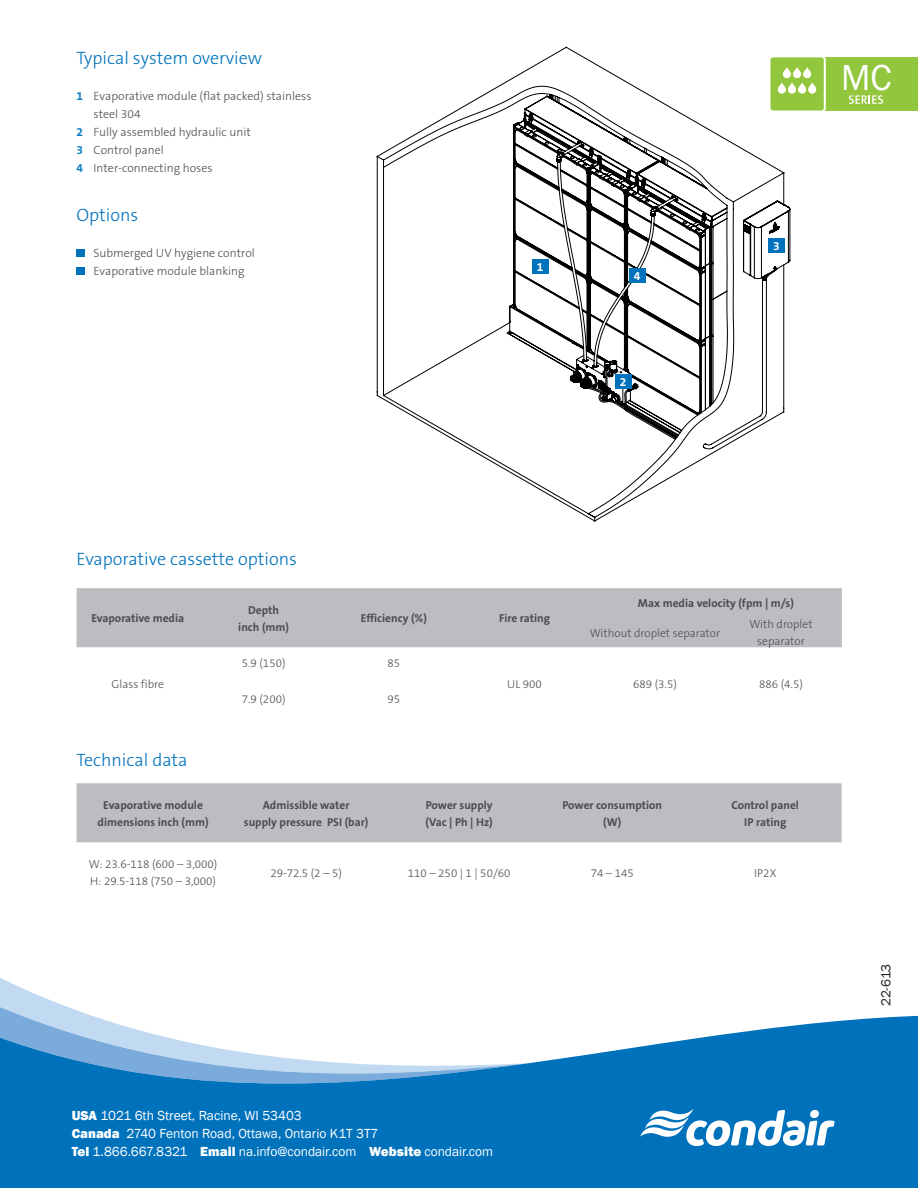
<style>
.page{position:relative;width:918px;height:1188px;background:#fff}
.page>*{position:absolute;margin:0;border:0;box-sizing:border-box;transform-origin:0 0}
.t1{font:37.5px "Franklin Gothic";color:#fff}
._3_LEAD_TEXT{font:300 18px "The Sans B W3";color:#0072bc}
.t2{font:13.5px "Franklin Gothic";color:#fff}
.Hospital_Reference{font:13.5px "Franklin Gothic";color:#231f20}
._8pt_table___Bullet{font:300 12px/18px "The Sans B W3";color:#4b4c4d}
._8pt_table___Bullet-2{font:700 12px "The Sans B W7";color:#fff}
.Table_Text{font:700 11.55px/17px "The Sans B W7";color:#4b4c4d;text-align:center}
.Table_Text-2{font:300 11.55px/17px "The Sans B W3";color:#4b4c4d;text-align:center}
.s1{font-family:"The Sans B W7";font-weight:700;color:#0d7ec3}
.s2{font-weight:800}
</style>
<div class="page">
<svg style="left:377px;top:47px;width:359px;height:474px"></svg>
<svg style="left:577px;top:405px;width:208px;height:35px"></svg>
<div style="left:77px;top:250px;width:8px;height:7px;background:#0072bc"></div>
<div style="left:77px;top:268px;width:8px;height:7px;background:#0072bc"></div>
<div style="left:77px;top:783px;width:765px;height:60px;background:#bcbdc0"></div>
<div style="left:77px;top:588px;width:765px;height:60px;background:#bcbdc0"></div>
<svg style="left:0;top:978px;width:45px;height:20px"></svg>
<svg style="left:0;top:998px;width:89px;height:17px;fill:#c1daf1"></svg>
<svg style="left:0;top:1015px;width:918px;height:150px;fill:#0072bc"></svg>
<svg style="left:640px;top:1108px;width:195px;height:38px"></svg>
<div style="left:0;top:1165px;width:918px;height:23px;background:#0072bc"></div>
<div style="left:821px;top:57px;width:97px;height:54px;background:#92c73d"></div>
<svg style="left:849px;top:95px;width:34px;height:9px"></svg>
<svg style="left:513px;top:55px;width:313px;height:348px"></svg>
<svg style="left:783px;top:67px;width:8px;height:11px"></svg>
<svg style="left:793px;top:67px;width:8px;height:11px"></svg>
<svg style="left:803px;top:67px;width:8px;height:11px"></svg>
<svg style="left:788px;top:83px;width:8px;height:11px"></svg>
<svg style="left:778px;top:83px;width:8px;height:11px"></svg>
<svg style="left:798px;top:83px;width:8px;height:11px"></svg>
<svg style="left:808px;top:83px;width:8px;height:11px"></svg>
<p class="_3_LEAD_TEXT" style="left:77px;top:47px;width:187px">Typical system overview</p>
<p class="_8pt_table___Bullet" style="left:94px;top:87px;width:220px;text-indent:-17px"><span class="s1">1</span> Evaporative module (flat packed) stainless steel 304</p>
<p class="_8pt_table___Bullet" style="left:77px;top:123px;width:176px"><span class="s1">2</span> Fully assembled hydraulic unit</p>
<p class="_8pt_table___Bullet" style="left:77px;top:141px;width:89px"><span class="s1">3</span> Control panel</p>
<p class="_8pt_table___Bullet" style="left:77px;top:159px;width:138px"><span class="s1">4</span> Inter-connecting hoses</p>
<p class="_3_LEAD_TEXT" style="left:77px;top:204px;width:63px">Options</p>
<p class="_8pt_table___Bullet" style="left:94px;top:244px;width:163px">Submerged UV hygiene control</p>
<p class="_8pt_table___Bullet" style="left:94px;top:262px;width:152px">Evaporative module blanking</p>
<p class="_8pt_table___Bullet-2" style="left:537px;top:259px;width:8px">1</p>
<p class="_8pt_table___Bullet-2" style="left:634px;top:268px;width:8px">4</p>
<p class="_8pt_table___Bullet-2" style="left:620px;top:375px;width:8px">2</p>
<p class="_8pt_table___Bullet-2" style="left:773px;top:238px;width:8px">3</p>
<p class="t1" style="left:841px;top:55px;width:52px">MC</p>
<p class="_3_LEAD_TEXT" style="left:77px;top:547px;width:222px">Evaporative cassette options</p>
<p class="Table_Text" style="left:91px;top:610px;width:94px">Evaporative media</p>
<p class="Table_Text" style="left:238px;top:601px;width:52px">Depth inch (mm)</p>
<p class="Table_Text" style="left:361px;top:610px;width:68px">Efficiency (%)</p>
<p class="Table_Text" style="left:499px;top:610px;width:52px">Fire rating</p>
<p class="Table_Text-2" style="left:242px;top:654px;width:45px">5.9 (150)</p>
<p class="Table_Text-2" style="left:387px;top:654px;width:14px">85</p>
<p class="Table_Text" style="left:638px;top:595px;width:157px">Max media velocity (fpm | m/s)</p>
<p class="Table_Text-2" style="left:590px;top:625px;width:132px">Without droplet separator</p>
<p class="Table_Text-2" style="left:749px;top:616px;width:65px">With droplet separator</p>
<p class="Table_Text-2" style="left:112px;top:676px;width:54px">Glass fibre</p>
<p class="_3_LEAD_TEXT" style="left:77px;top:749px;width:112px">Technical data</p>
<p class="Table_Text-2" style="left:242px;top:691px;width:45px">7.9 (200)</p>
<p class="Table_Text-2" style="left:387px;top:691px;width:14px">95</p>
<p class="Table_Text-2" style="left:507px;top:676px;width:36px">UL 900</p>
<p class="Table_Text-2" style="left:633px;top:676px;width:45px">689 (3.5)</p>
<p class="Table_Text-2" style="left:759px;top:676px;width:45px">886 (4.5)</p>
<p class="Table_Text" style="left:98px;top:796px;width:113px">Evaporative module dimensions inch (mm)</p>
<p class="Table_Text" style="left:244px;top:796px;width:126px">Admissible water<br>supply pressure PSI (bar)</p>
<p class="Table_Text" style="left:426px;top:796px;width:69px;text-align:left">Power supply (Vac | Ph | Hz)</p>
<p class="Table_Text" style="left:562px;top:796px;width:101px">Power consumption (W)</p>
<p class="Table_Text" style="left:731px;top:796px;width:69px">Control panel<br>IP rating</p>
<p class="Table_Text-2" style="left:89px;top:856px;width:130px">W: 23.6-118 (600 – 3,000)</p>
<p class="Table_Text-2" style="left:90px;top:873px;width:127px">H: 29.5-118 (750 – 3,000)</p>
<p class="Table_Text-2" style="left:270px;top:864px;width:73px">29-72.5 (2 – 5)</p>
<p class="Table_Text-2" style="left:408px;top:864px;width:104px">110 – 250 | 1 | 50/60</p>
<p class="Table_Text-2" style="left:591px;top:864px;width:45px">74 – 145</p>
<p class="Table_Text-2" style="left:754px;top:864px;width:24px">IP2X</p>
<p class="t2" style="left:72px;top:1107px;width:232px"><span class="s2">USA</span> 1021 6th Street, Racine, WI 53403</p>
<p class="t2" style="left:72px;top:1125px;width:308px"><span class="s2">Canada</span> 2740 Fenton Road, Ottawa, Ontario K1T 3T7</p>
<p class="t2" style="left:72px;top:1143px;width:423px"><span class="s2">Tel</span> 1.866.667.8321 <span class="s2">Email</span> na.info@condair.com <span class="s2">Website</span> condair.com</p>
<p class="Hospital_Reference" style="left:878px;top:1006px;width:44px;rotate:-90deg">22-613</p>
</div>
